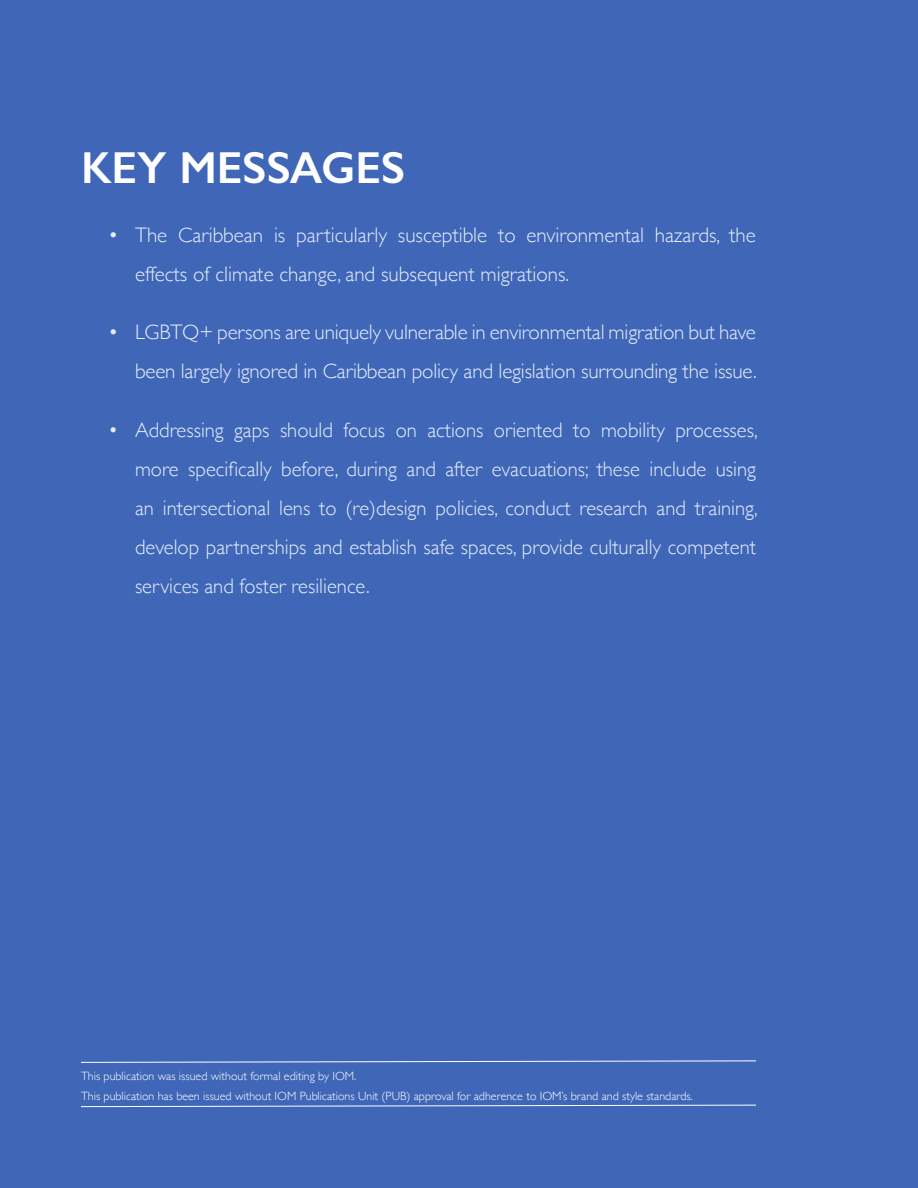
<style>
.page{position:relative;width:918px;height:1188px;background:#4066b8}
.page>*{position:absolute;margin:0;border:0;box-sizing:border-box;transform-origin:0 0}
.t1{font:600 45px "Gill Sans";color:#fff}
.t2{font:300 21px/39px "Gill Sans";color:#e6effb}
.t3{font:300 12px/19.5px "Gill Sans";color:#fff}
</style>
<div class="page">
<svg style="left:81px;top:1105px;width:675px;height:2px"></svg>
<svg style="left:81px;top:1060px;width:675px;height:3px"></svg>
<p class="t1" style="left:81px;top:141px;width:326px">KEY MESSAGES</p>
<p class="t2" style="left:135px;top:214px;width:622px;text-indent:-27px">• The Caribbean is particularly susceptible to environmental hazards, the effects of climate change, and subsequent migrations.</p>
<p class="t2" style="left:108px;top:312px;width:650px;text-align:right">• LGBTQ+ persons are uniquely vulnerable in environmental migration but have been largely ignored in Caribbean policy and legislation surrounding the issue.</p>
<p class="t2" style="left:135px;top:409px;width:624px;text-align:justify;text-indent:-27px">• Addressing gaps should focus on actions oriented to mobility processes, more specifically before, during and after evacuations; these include using an intersectional lens to (re)design policies, conduct research and training, develop partnerships and establish safe spaces, provide culturally competent services and foster resilience.</p>
<p class="t3" style="left:81px;top:1066px;width:613px">This publication was issued without formal editing by IOM.<br>This publication has been issued without IOM Publications Unit (PUB) approval for adherence to IOM’s brand and style standards.</p>
</div>
